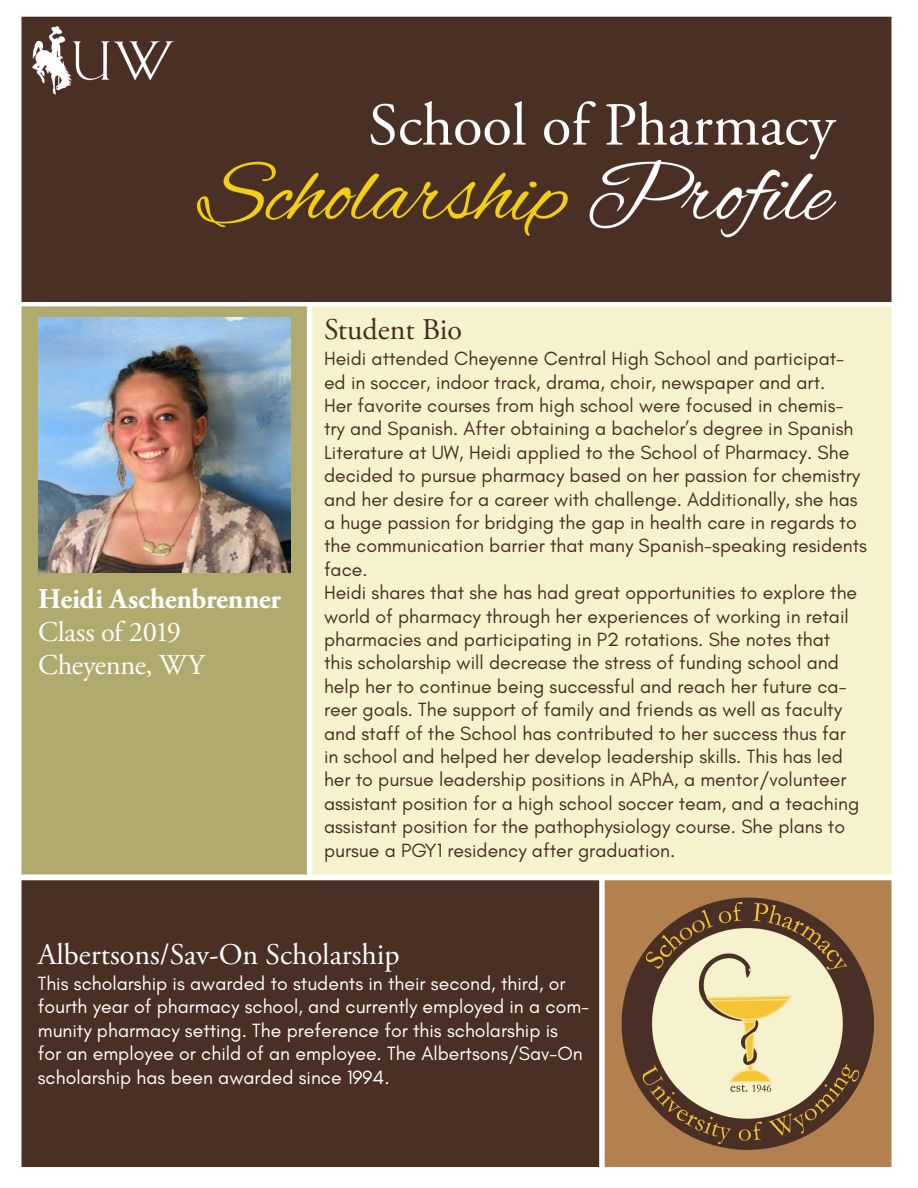
<style>
.page{position:relative;width:918px;height:1188px;background:#fff}
.page>*{position:absolute;margin:0;border:0;box-sizing:border-box;transform-origin:0 0}
.t1{font:30px "Adobe Garamond Pro";color:#fff}
.t2{font:30px "Adobe Garamond Pro";color:#482d23}
.t3{font:28.5px/33px "Adobe Garamond Pro";letter-spacing:-.01em;color:#fff}
.t4{font:700 28.5px "Adobe Garamond Pro";letter-spacing:-.01em;color:#fff}
.t5{font:19.5px/23.4px "Glacial Indifference";color:#482d23}
.t6{font:19.5px/23.4px "Glacial Indifference";color:#fff}
</style>
<div class="page">
<img style="left:21px;top:16px;width:871px;height:1152px">
<img style="left:38px;top:317px;width:253px;height:255px">
<h2 class="t4" style="left:38px;top:583px;width:244px">Heidi Aschenbrenner</h2>
<h2 class="t3" style="left:38px;top:617px;width:168px">Class of 2019<br>Cheyenne, WY</h2>
<h1 class="t2" style="left:324px;top:311px;width:140px">Student Bio</h1>
<p class="t5" style="left:324px;top:347px;width:544px">Heidi attended Cheyenne Central High School and participat&shy;ed in soccer, indoor track, drama, choir, newspaper and art.<br>Her favorite courses from high school were focused in chemis&shy;try and Spanish. After obtaining a bachelor’s degree in Spanish Literature at UW, Heidi applied to the School of Pharmacy. She decided to pursue pharmacy based on her passion for chemistry and her desire for a career with challenge. Additionally, she has a huge passion for bridging the gap in health care in regards to the communication barrier that many Spanish-speaking residents face.<br>Heidi shares that she has had great opportunities to explore the world of pharmacy through her experiences of working in retail pharmacies and participating in P2 rotations. She notes that<br>this scholarship will decrease the stress of funding school and help her to continue being successful and reach her future ca&shy;reer goals. The support of family and friends as well as faculty and staff of the School has contributed to her success thus far<br>in school and helped her develop leadership skills. This has led her to pursue leadership positions in APhA, a mentor/volunteer assistant position for a high school soccer team, and a teaching assistant position for the pathophysiology course. She plans to pursue a PGY1 residency after graduation.</p>
<h1 class="t1" style="left:38px;top:936px;width:364px">Albertsons/Sav-On Scholarship</h1>
<p class="t6" style="left:38px;top:972px;width:553px">This scholarship is awarded to students in their second, third, or fourth year of pharmacy school, and currently employed in a com&shy;munity pharmacy setting. The preference for this scholarship is<br>for an employee or child of an employee. The Albertsons/Sav-On scholarship has been awarded since 1994.</p>
</div>
